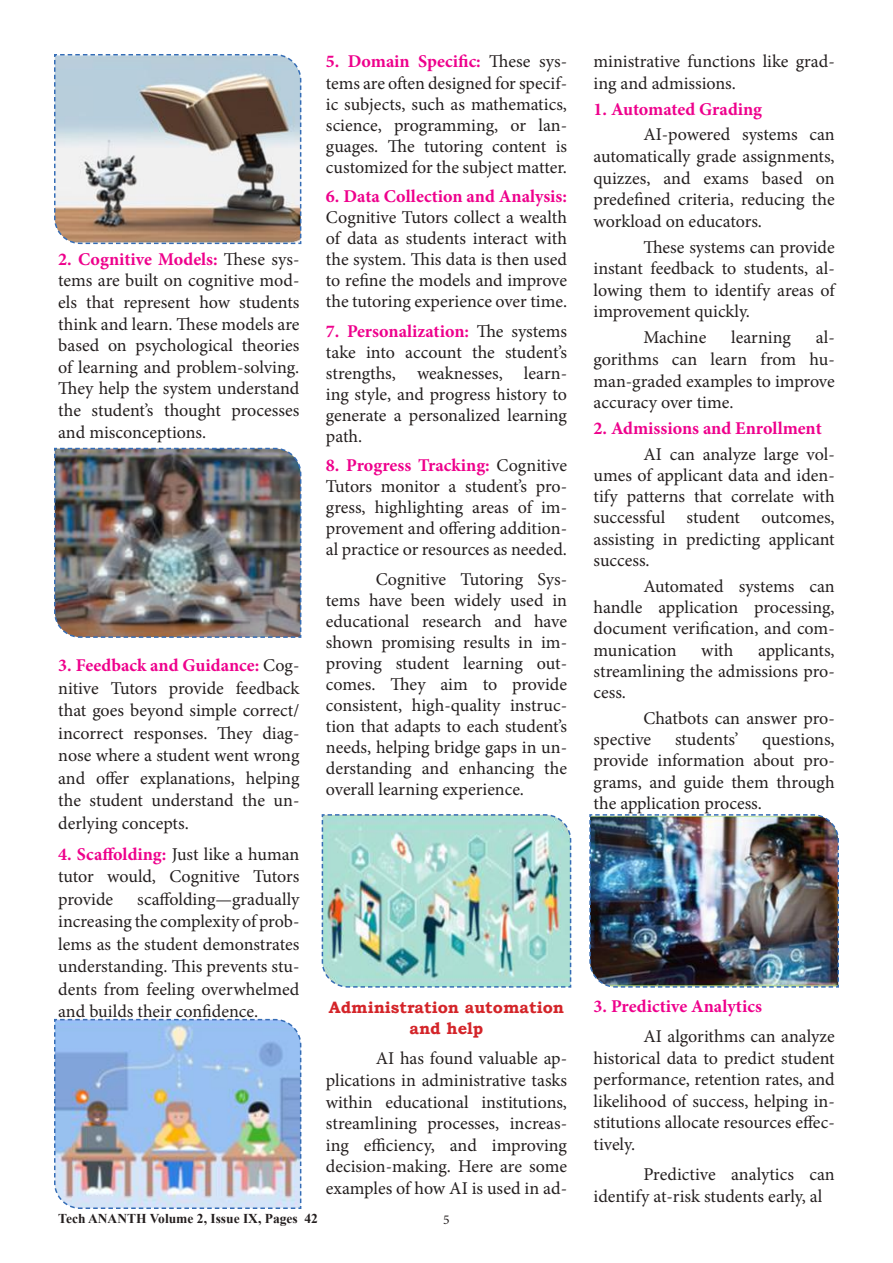
<style>
.page{position:relative;width:893px;height:1263px;background:#fff}
.page>*{position:absolute;margin:0;border:0;box-sizing:border-box;transform-origin:0 0}
.t1{font:18px/21.6px "Minion Pro";color:#241f1f;text-align:justify}
.t2{font:700 18px "Minion Pro";color:#ee008c}
.t3{font:700 16.5px/21px "Bookman Old Style";color:#d42429;text-align:center}
.t4{font:700 13.5px "Times New Roman";color:#241f1f}
.t5{font:13.5px "Minion Pro";color:#241f1f}
.s1{font-weight:700;color:#ee008c}
</style>
<div class="page">
<img style="left:54px;top:54px;width:248px;height:191px">
<img style="left:54px;top:447px;width:248px;height:191px">
<img style="left:321px;top:814px;width:251px;height:174px">
<img style="left:589px;top:814px;width:250px;height:174px">
<img style="left:54px;top:1018px;width:248px;height:191px">
<p class="t1" style="left:58px;top:248px;width:243px"><span class="s1">2. Cognitive Models:</span> These sys&shy;tems are built on cognitive mod&shy;els that represent how students think and learn. These models are based on psychological theories of learning and problem-solving.<br>They help the system understand the student’s thought processes and misconceptions.</p>
<p class="t1" style="left:58px;top:654px;width:243px;line-height:22.5px"><span class="s1">3. Feedback and Guidance:</span> Cog&shy;nitive Tutors provide feedback that goes beyond simple correct/ incorrect responses. They diag&shy;nose where a student went wrong and offer explanations, helping the student understand the un&shy;derlying concepts.</p>
<p class="t1" style="left:58px;top:843px;width:243px;line-height:22.5px"><span class="s1">4. Scaffolding:</span> Just like a human tutor would, Cognitive Tutors provide</p>
<p class="t1" style="left:58px;top:888px;width:243px;line-height:22.5px;text-indent:79px">scaffolding—gradually increasing the complexity of prob&shy;lems as the student demonstrates understanding. This prevents stu&shy;dents from feeling overwhelmed and builds their confidence.</p>
<p class="t1" style="left:326px;top:51px;width:243px;line-height:21.1px"><span class="s1">5. Domain Specific:</span> These sys&shy;tems are often designed for specif&shy;ic subjects, such as mathematics, science, programming, or lan&shy;guages. The tutoring content is customized for the subject matter.</p>
<p class="t2" style="left:326px;top:184px;width:243px">6. Data Collection and Analysis:</p>
<p class="t1" style="left:326px;top:207px;width:243px;line-height:21px">Cognitive Tutors collect a wealth of data as students interact with the system. This data is then used to refine the models and improve the tutoring experience over time.</p>
<p class="t1" style="left:326px;top:321px;width:243px;line-height:21px"><span class="s1">7. Personalization:</span> The systems take into account the student’s strengths, weaknesses, learn&shy;ing style, and progress history to generate a personalized learning path.</p>
<p class="t1" style="left:326px;top:455px;width:243px;line-height:21px"><span class="s1">8. Progress Tracking:</span> Cognitive Tutors monitor a student’s pro&shy;gress, highlighting areas of im&shy;provement and offering addition&shy;al practice or resources as needed.</p>
<p class="t1" style="left:326px;top:569px;width:243px;line-height:21px;text-indent:50px">Cognitive Tutoring Sys&shy;tems have been widely used in educational research and have shown promising results in im&shy;proving student learning out&shy;comes. They aim to provide consistent, high-quality instruc&shy;tion that adapts to each student’s needs, helping bridge gaps in un&shy;derstanding and enhancing the overall learning experience.</p>
<p class="t3" style="left:329px;top:997px;width:237px">Administration automation and help</p>
<p class="t1" style="left:326px;top:1048px;width:243px;text-indent:50px">AI has found valuable ap&shy;plications in administrative tasks within educational institutions, streamlining processes, increas&shy;ing efficiency, and improving decision-making. Here are some examples of how AI is used in ad-</p>
<p class="t4" style="left:58px;top:1209px;width:261px">Tech ANANTH Volume 2, Issue IX, Pages 42</p>
<p class="t5" style="left:443px;top:1210px;width:8px">5</p>
<p class="t1" style="left:594px;top:51px;width:243px">ministrative functions like grad&shy;ing and admissions.</p>
<p class="t2" style="left:594px;top:96px;width:170px">1. Automated Grading</p>
<p class="t1" style="left:594px;top:124px;width:243px;text-indent:50px">AI-powered systems can automatically grade assignments, quizzes, and exams based on predefined criteria, reducing the workload on educators.</p>
<p class="t1" style="left:594px;top:236px;width:243px;text-indent:50px">These systems can provide instant feedback to students, al&shy;lowing them to identify areas of improvement quickly.</p>
<p class="t1" style="left:643px;top:327px;width:64px">Machine</p>
<p class="t1" style="left:731px;top:327px;width:61px">learning</p>
<p class="t1" style="left:594px;top:327px;width:243px;text-indent:222px">al&shy;gorithms can learn from hu&shy;man-graded examples to improve accuracy over time.</p>
<p class="t2" style="left:594px;top:416px;width:230px">2. Admissions and Enrollment</p>
<p class="t1" style="left:594px;top:443px;width:243px;text-indent:50px">AI can analyze large vol&shy;umes of applicant data and iden&shy;tify patterns that correlate with successful student outcomes, assisting in predicting applicant success.</p>
<p class="t1" style="left:594px;top:575px;width:243px;text-indent:50px">Automated systems can handle application processing, document verification, and com&shy;munication</p>
<p class="t1" style="left:594px;top:639px;width:243px;text-indent:165px">applicants, streamlining the admissions pro&shy;cess.</p>
<p class="t1" style="left:594px;top:707px;width:243px;text-indent:50px">Chatbots can answer pro&shy;spective</p>
<p class="t1" style="left:701px;top:639px;width:34px">with</p>
<p class="t1" style="left:675px;top:728px;width:65px">students’</p>
<p class="t1" style="left:594px;top:729px;width:243px;text-indent:169px">questions, provide information about pro&shy;grams, and guide them through the application process.</p>
<p class="t2" style="left:594px;top:993px;width:170px">3. Predictive Analytics</p>
<p class="t1" style="left:594px;top:1025px;width:243px;text-indent:50px">AI algorithms can analyze historical data to predict student performance, retention rates, and likelihood of success, helping in&shy;stitutions allocate resources effec&shy;tively.</p>
<p class="t1" style="left:594px;top:1163px;width:243px;text-indent:50px">Predictive analytics can identify at-risk students early, al</p>
</div>
